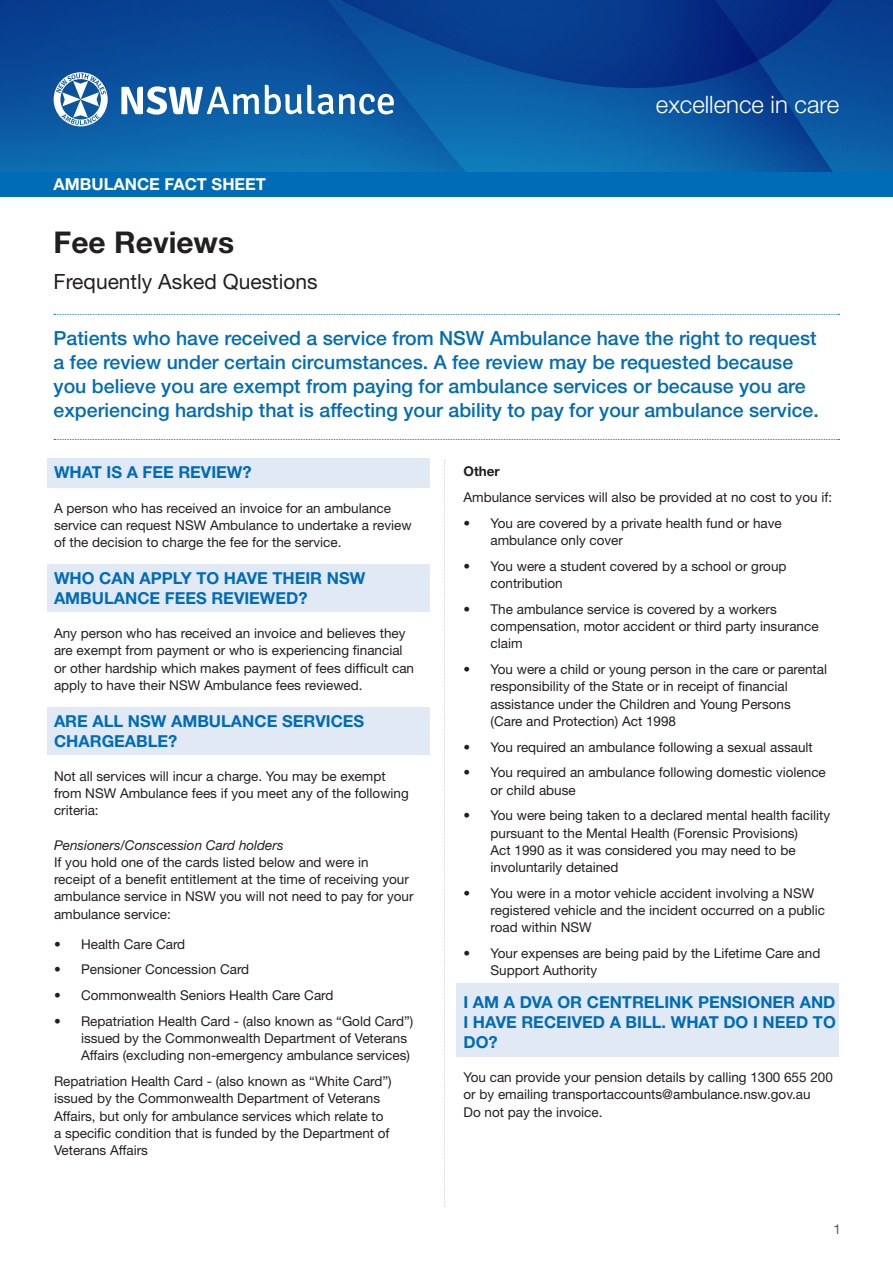
<style>
.page{position:relative;width:893px;height:1263px;background:#fff}
.page>*{position:absolute;margin:0;border:0;box-sizing:border-box;transform-origin:0 0}
.ASNSW_Heading_B{font:700 30px "Helvetica Neue LT Std";color:#231f20}
.t1{font:300 24px "Helvetica Neue LT Std";color:#fff}
.ASNSW_Heading_B-2{font:21px "Helvetica Neue LT Std";color:#231f20}
.ASNSW_Heading_B-3{font:500 19.5px/24px "Helvetica Neue LT Std";color:#006cb7}
.t2{font:700 16.5px/19.8px "Helvetica Neue LT Std";color:#006cb7}
.t3{font:700 16.5px "Helvetica Neue LT Std";color:#fff}
.t4{font:700 16.35px "Helvetica Neue LT Std";color:#fff}
.t5{font:13.5px/17.2px "Helvetica Neue LT Std";color:#231f20}
.t6{font:700 13.5px "Helvetica Neue LT Std";color:#231f20}
.t7{font:13.5px "Helvetica Neue LT Std";color:#57585a}
.s1{font-style:italic}
</style>
<div class="page">
<div style="left:456px;top:983px;width:383px;height:74px;background:#e1e9f5"></div>
<div style="left:48px;top:707px;width:382px;height:48px;background:#e1e9f5"></div>
<div style="left:48px;top:564px;width:382px;height:48px;background:#e1e9f5"></div>
<div style="left:48px;top:458px;width:382px;height:30px;background:#e1e9f5"></div>
<svg style="left:0;top:0;width:893px;height:172px;background:#0a519c"></svg>
<div style="left:0;top:172px;width:893px;height:24px;background:#006cb7"></div>
<svg style="left:54px;top:314px;width:786px;height:1px"></svg>
<svg style="left:444px;top:460px;width:1px;height:747px"></svg>
<svg style="left:54px;top:72px;width:54px;height:54px"></svg>
<svg style="left:121px;top:86px;width:138px;height:29px"></svg>
<svg style="left:265px;top:85px;width:129px;height:29px"></svg>
<svg style="left:54px;top:439px;width:786px;height:1px"></svg>
<p class="t3" style="left:54px;top:174px;width:214px">AMBULANCE FACT SHEET</p>
<p class="t4" style="left:61px;top:174px;width:201px">OPERATIONAL SUPPORT</p>
<p class="ASNSW_Heading_B" style="left:54px;top:224px;width:182px">Fee Reviews</p>
<p class="ASNSW_Heading_B-2" style="left:54px;top:269px;width:266px">Frequently Asked Questions</p>
<p class="t1" style="left:656px;top:90px;width:185px">excellence in care</p>
<p class="ASNSW_Heading_B-3" style="left:54px;top:325px;width:767px">Patients who have received a service from NSW Ambulance have the right to request a fee review under certain circumstances. A fee review may be requested because you believe you are exempt from paying for ambulance services or because you are experiencing hardship that is affecting your ability to pay for your ambulance service.</p>
<p class="t2" style="left:54px;top:462px;width:199px">WHAT IS A FEE REVIEW?</p>
<p class="t5" style="left:54px;top:499px;width:359px">A person who has received an invoice for an ambulance service can request NSW Ambulance to undertake a review of the decision to charge the fee for the service.</p>
<p class="t2" style="left:54px;top:568px;width:313px">WHO CAN APPLY TO HAVE THEIR NSW<br>AMBULANCE FEES REVIEWED?</p>
<p class="t5" style="left:54px;top:624px;width:362px">Any person who has received an invoice and believes they are exempt from payment or who is experiencing financial or other hardship which makes payment of fees difficult can apply to have their NSW Ambulance fees reviewed.</p>
<p class="t2" style="left:54px;top:710px;width:312px">ARE ALL NSW AMBULANCE SERVICES<br>CHARGEABLE?</p>
<p class="t5" style="left:54px;top:767px;width:356px">Not all services will incur a charge. You may be exempt from NSW Ambulance fees if you meet any of the following criteria:</p>
<p class="t5" style="left:54px;top:836px;width:361px"><span class="s1">Pensioners/Conscession Card holders<br></span>If you hold one of the cards listed below and were in<br>receipt of a benefit entitlement at the time of receiving your ambulance service in NSW you will not need to pay for your ambulance service:</p>
<p class="t5" style="left:54px;top:935px;width:133px">• Health Care Card</p>
<p class="t5" style="left:54px;top:961px;width:197px">• Pensioner Concession Card</p>
<p class="t5" style="left:54px;top:986px;width:281px">• Commonwealth Seniors Health Care Card</p>
<p class="t5" style="left:81px;top:1012px;width:334px;text-indent:-27px">• Repatriation Health Card - (also known as “Gold Card”) issued by the Commonwealth Department of Veterans<br>Affairs (excluding non-emergency ambulance services)</p>
<p class="t5" style="left:54px;top:1072px;width:339px">Repatriation Health Card - (also known as “White Card”) issued by the Commonwealth Department of Veterans Affairs, but only for ambulance services which relate to a specific condition that is funded by the Department of Veterans Affairs</p>
<p class="t6" style="left:463px;top:463px;width:38px">Other</p>
<p class="t5" style="left:463px;top:488px;width:370px">Ambulance services will also be provided at no cost to you if:</p>
<p class="t5" style="left:490px;top:514px;width:293px;text-indent:-27px">• You are covered by a private health fund or have ambulance only cover</p>
<p class="t5" style="left:490px;top:557px;width:298px;text-indent:-27px">• You were a student covered by a school or group contribution</p>
<p class="t5" style="left:490px;top:600px;width:330px;text-indent:-27px">• The ambulance service is covered by a workers compensation, motor accident or third party insurance claim</p>
<p class="t5" style="left:490px;top:660px;width:338px;text-indent:-27px">• You were a child or young person in the care or parental responsibility of the State or in receipt of financial assistance under the Children and Young Persons<br>(Care and Protection) Act 1998</p>
<p class="t5" style="left:463px;top:738px;width:351px">• You required an ambulance following a sexual assault</p>
<p class="t5" style="left:490px;top:764px;width:337px;text-indent:-27px">• You required an ambulance following domestic violence or child abuse</p>
<p class="t5" style="left:490px;top:807px;width:341px;text-indent:-27px">• You were being taken to a declared mental health facility pursuant to the Mental Health (Forensic Provisions)<br>Act 1990 as it was considered you may need to be involuntarily detained</p>
<p class="t5" style="left:490px;top:884px;width:336px;text-indent:-27px">• You were in a motor vehicle accident involving a NSW registered vehicle and the incident occurred on a public road within NSW</p>
<p class="t5" style="left:490px;top:944px;width:331px;text-indent:-27px">• Your expenses are being paid by the Lifetime Care and<br>Support Authority</p>
<p class="t2" style="left:463px;top:992px;width:374px;text-align:justify">I AM A DVA OR CENTRELINK PENSIONER AND I HAVE RECEIVED A BILL. WHAT DO I NEED TO DO?</p>
<p class="t5" style="left:463px;top:1068px;width:371px">You can provide your pension details by calling 1300 655 200 or by emailing transportaccounts@ambulance.nsw.gov.au<br>Do not pay the invoice.</p>
<p class="t7" style="left:833px;top:1221px;width:9px">1</p>
</div>
